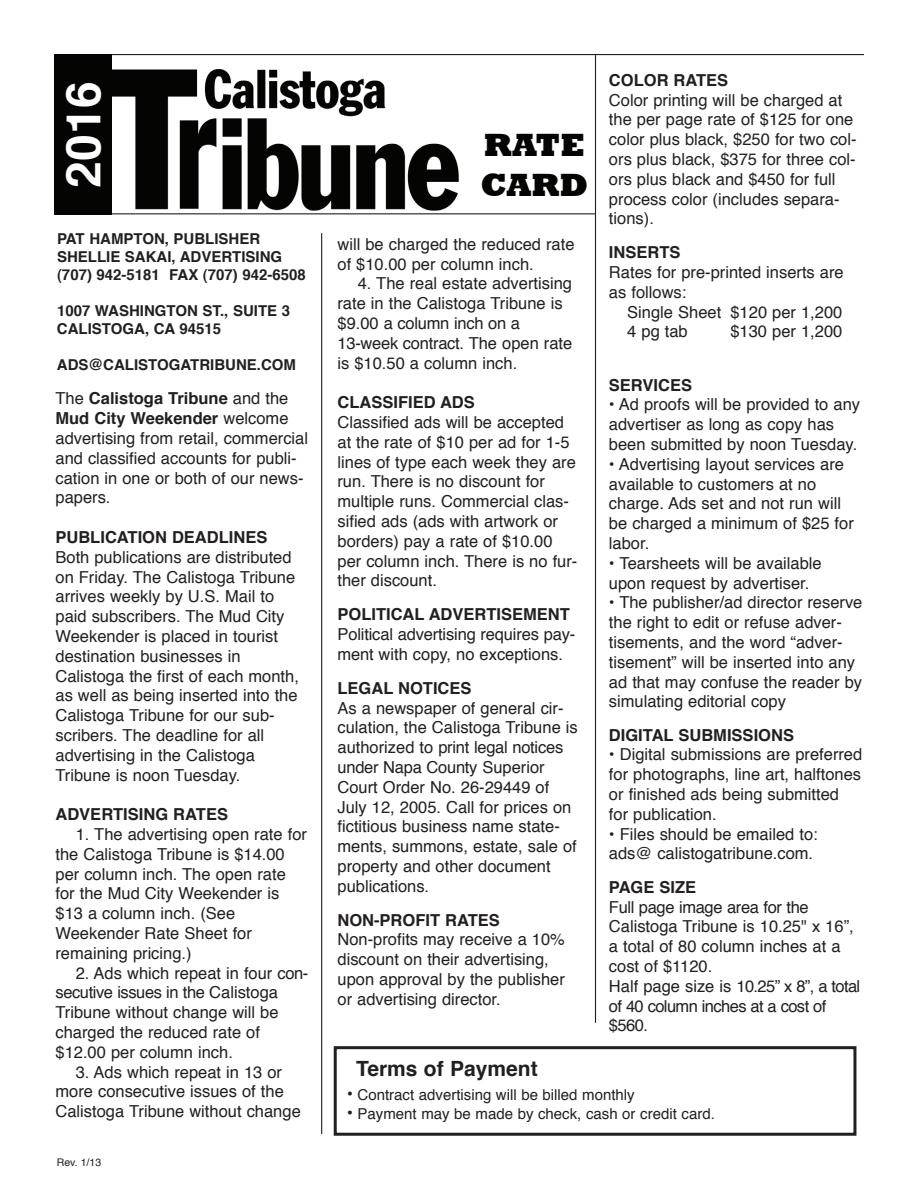
<style>
.page{position:relative;width:918px;height:1188px;background:#fff}
.page>*{position:absolute;margin:0;border:0;box-sizing:border-box;transform-origin:0 0}
.t1{font:700 48px "Helvetica";color:#fff}
.t2{font:800 33px "Rockwell";color:#040503}
.t3{font:700 21px "Helvetica";color:#231f20}
.t4{font:16.5px/19.8px "Helvetica";color:#231f20}
.t5{font:700 16.5px "Helvetica";color:#231f20}
.t6{font:700 15px/18px "Helvetica";color:#231f20}
.t7{font:15px "Helvetica";color:#231f20}
.t8{font:10.5px "Helvetica";color:#231f20}
.s1{font-weight:700}
.s2{font-size:18px}
</style>
<div class="page">
<img style="left:111px;top:69px;width:348px;height:143px">
<div style="left:334px;top:1046px;width:522px;height:90px;border:3px solid #231f20"></div>
<hr style="left:54px;top:213px;width:542px;height:1px;background:#231f20">
<hr style="left:321px;top:233px;width:1px;height:901px;background:#231f20">
<hr style="left:595px;top:55px;width:1px;height:968px;background:#231f20">
<hr style="left:54px;top:54px;width:810px;height:1px;background:#231f20">
<div style="left:54px;top:54px;width:57px;height:160px;background:#040503"></div>
<h1 class="t1" style="left:45px;top:188px;width:108px;rotate:-90deg">2016</h1>
<p class="t6" style="left:57px;top:230px;width:250px">PAT HAMPTON, PUBLISHER<br>SH ELLIE SAKAI, ADVERTISING (707) 942-5181 FAX (707) 942-6508</p>
<p class="t6" style="left:57px;top:302px;width:235px">1007 WASHINGTON ST., SUITE 3<br>CALISTOGA, CA 94515</p>
<p class="t6" style="left:57px;top:356px;width:241px">ADS@CALISTOGATRIBUNE.COM</p>
<p class="t4" style="left:56px;top:389px;width:254px">The <span class="s1">CALISTOGA TRIBUNE</span> and the<br><span class="s1">MUD CITY WEEKENDER</span> welcome advertising from retail, commercial and classified accounts for publi&shy;cation in one or both of our news&shy;papers.</p>
<p class="t5" style="left:56px;top:524px;width:213px">PUBLICATION DEADLINES</p>
<p class="t4" style="left:56px;top:548px;width:245px">Both publications are distributed on Friday. The Calistoga Tribune arrives weekly by U.S. Mail to paid subscribers. The Mud City<br>Weekender is placed in tourist destination businesses in<br>Calistoga the first of each month, as well as being inserted into the<br>Calistoga Tribune for our sub&shy;scribers. The deadline for all advertising in the Calistoga<br>Tribune is noon Tuesday.</p>
<p class="t5" style="left:56px;top:801px;width:174px">ADVERTISING RATES</p>
<p class="t4" style="left:56px;top:825px;width:253px;text-indent:20px">1. The advertising open rate for the Calistoga Tribune is $14.00 per column inch. The open rate for the Mud City Weekender is $13 a column inch. (See<br>Weekender Rate Sheet for remaining pricing.)</p>
<p class="t4" style="left:56px;top:963px;width:254px;text-indent:20px">2. Ads which repeat in four con&shy;secutive issues in the Calistoga<br>Tribune without change will be charged the reduced rate of $12.00 per column inch.</p>
<p class="t4" style="left:56px;top:1062px;width:247px;text-indent:20px">3. Ads which repeat in 13 or more consecutive issues of the<br>Calistoga Tribune without change</p>
<p class="t8" style="left:57px;top:1154px;width:46px">Rev. 1/13</p>
<h2 class="t2" style="left:484px;top:126px;width:103px">RATE</h2>
<h2 class="t2" style="left:481px;top:165px;width:109px">CARD</h2>
<p class="t4" style="left:338px;top:235px;width:239px">will be charged the reduced rate of $10.00 per column inch.</p>
<p class="t4" style="left:338px;top:274px;width:236px;text-indent:20px">4. The real estate advertising rate in the Calistoga Tribune is $9.00 a column inch on a<br>13-week contract. The open rate is $10.50 a column inch.</p>
<p class="t5" style="left:338px;top:389px;width:139px">CLASSIFIED ADS</p>
<p class="t4" style="left:338px;top:413px;width:241px">Classified ads will be accepted at the rate of $10 per ad for 1-5 lines of type each week they are run. There is no discount for multiple runs. Commercial clas&shy;sified ads (ads with artwork or borders) pay a rate of $10.00 per column inch. There is no fur&shy;ther discount.</p>
<p class="t5" style="left:338px;top:601px;width:234px">POLITICAL ADVERTISEMENT</p>
<p class="t4" style="left:338px;top:625px;width:239px">Political advertising requires pay&shy;ment with copy, no exceptions.</p>
<p class="t5" style="left:338px;top:675px;width:136px">LEGAL NOTICES</p>
<p class="t4" style="left:338px;top:698px;width:242px">As a newspaper of general cir&shy;culation, the Calistoga Tribune is authorized to print legal notices under Napa County Superior<br>Court Order No. 26-29449 of<br>July 12, 2005. Call for prices on fictitious business name state&shy;ments, summons, estate, sale of property and other document publications.</p>
<p class="t5" style="left:338px;top:906px;width:164px">NON-PROFIT RATES</p>
<p class="t4" style="left:338px;top:930px;width:229px">Non-profits may receive a 10% discount on their advertising, upon approval by the publisher or advertising director.</p>
<p class="t5" style="left:609px;top:67px;width:121px">COLOR RATES</p>
<p class="t4" style="left:609px;top:90px;width:249px">Color printing will be charged at the per page rate of $125 for one color plus black, $250 for two col&shy;ors plus black, $375 for three col&shy;ors plus black and $450 for full process color (includes separa&shy;tions).</p>
<p class="t5" style="left:609px;top:239px;width:73px">INSERTS</p>
<p class="t4" style="left:609px;top:263px;width:236px">Rates for pre-printed inserts are as follows:</p>
<p class="t4" style="left:627px;top:303px;width:217px">Single Sheet $120 per 1,200<br>4 pg tab</p>
<p class="t4" style="left:730px;top:322px;width:113px">$130 per 1,200</p>
<p class="t5" style="left:609px;top:371px;width:85px">SERVICES</p>
<p class="t4" style="left:609px;top:395px;width:253px">• Ad proofs will be provided to any advertiser as long as copy has been submitted by noon Tuesday.</p>
<p class="t4" style="left:609px;top:455px;width:246px">• Advertising layout services are available to customers at no charge. Ads set and not run will be charged a minimum of $25 for labor.</p>
<p class="t4" style="left:609px;top:554px;width:214px">• Tearsheets will be available upon request by advertiser.</p>
<p class="t4" style="left:609px;top:593px;width:255px">• The publisher/ad director reserve the right to edit or refuse adver&shy;tisements, and the word “adver&shy;tisement” will be inserted into any ad that may confuse the reader by simulating editorial copy</p>
<p class="t5" style="left:609px;top:722px;width:187px">DIGITAL SUBMISSIONS</p>
<p class="t4" style="left:609px;top:745px;width:255px">• Digital submissions are preferred for photographs, line art, halftones or finished ads being submitted for publication.</p>
<p class="t4" style="left:609px;top:824px;width:210px">• Files should be emailed to: ads@ calistogatribune.com.</p>
<p class="t5" style="left:609px;top:874px;width:89px">PAGE SIZE</p>
<p class="t4" style="left:609px;top:897px;width:253px">Full page image area for the<br>Calistoga Tribune is 10.25" x 16”, a total of 80 column inches at a cost of $1120.<br>Half page size is 10.25” x 8”, a total of 40 column inches at a cost of $560.</p>
<p class="t3" style="left:356px;top:1051px;width:183px">TERMS OF PAYMENT</p>
<p class="t7" style="left:347px;top:1083px;width:290px"><span class="s2">•</span> Contract advertising will be billed monthly</p>
<p class="t7" style="left:347px;top:1102px;width:370px"><span class="s2">•</span> Payment may be made by check, cash or credit card.</p>
</div>
